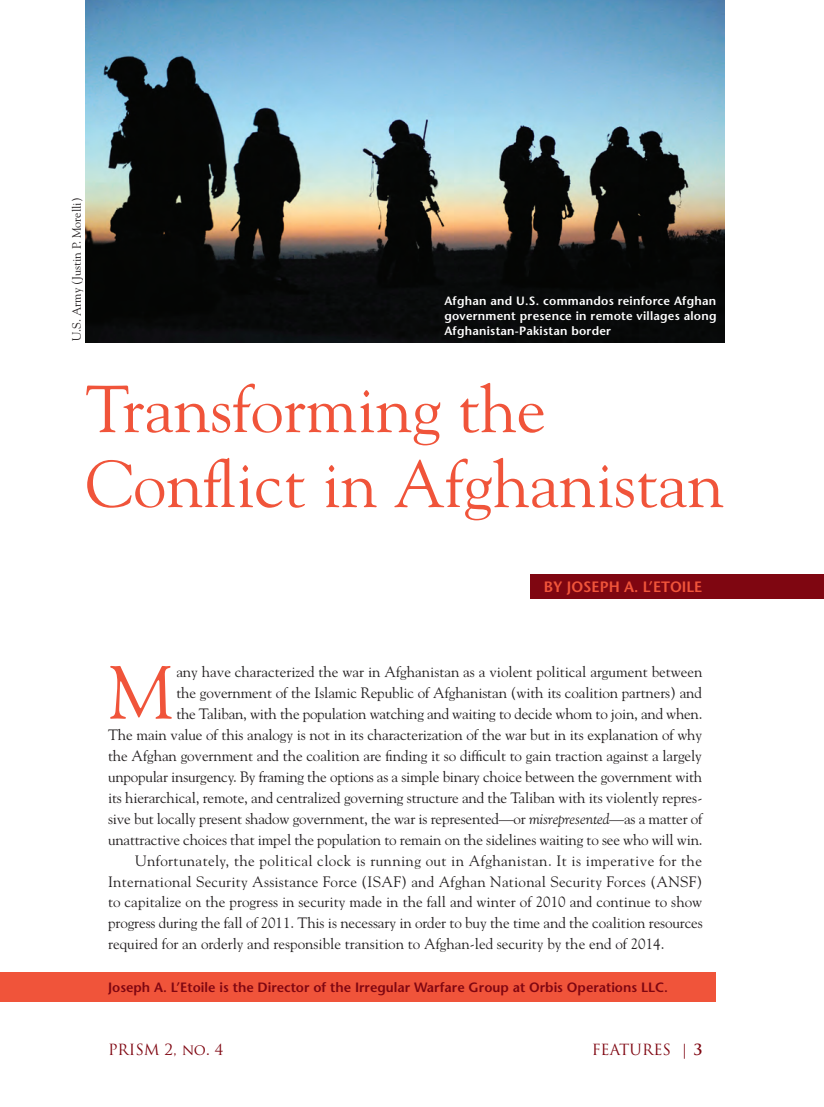
<style>
.page{position:relative;width:824px;height:1107px;background:#fff}
.page>*{position:absolute;margin:0;border:0;box-sizing:border-box;transform-origin:0 0}
.Intro_Paragraph{font:74.7px "Goudy Std";color:#f0543a}
.Title_Text_1{font:66px/75px "Goudy Std";color:#f0543a}
.Intro_Paragraph-2{font:15px/21px "Goudy Std";letter-spacing:-.01em;color:#231f20;text-align:right}
.Body_TXT{font:15px/21px "Goudy Std";color:#231f20;text-align:justify}
.t1{font:15px "Trajan Pro";color:#7f0611}
.Author_Name{font:600 15px "Stone Sans Std";color:#f0543a}
.Author_Bio{font:600 13.5px "Stone Sans Std";color:#7f0611}
.Caption_White{font:600 12px/15px "Stone Sans Std";letter-spacing:.02em;color:#fff;text-align:justify}
.Photo_Credit_Black{font:12px "Goudy Std";color:#231f20}
.s1{font-style:italic}
.s2{font-weight:700}
</style>
<div class="page">
<hr style="left:0;top:0;width:1px;height:1107px;background:#f0543a">
<div style="left:530px;top:574px;width:294px;height:25px;background:#7f0611"></div>
<div style="left:0;top:972px;width:716px;height:29px;background:#f0543a"></div>
<img style="left:85px;top:0;width:639px;height:342px">
<p class="Photo_Credit_Black" style="left:69px;top:341px;width:145px;rotate:-90deg">U.S. Army (Justin P. Morelli)</p>
<p class="Caption_White" style="left:444px;top:293px;width:274px">Afghan and U.S. commandos reinforce Afghan government presence in remote villages along Afghanistan-Pakistan border</p>
<p class="Title_Text_1" style="left:86px;top:371px;width:640px">Transforming the<br>Conflict in Afghanistan</p>
<p class="Author_Name" style="left:543px;top:578px;width:160px">BY JOSEPH A. L’ETOILE</p>
<p class="Intro_Paragraph" style="left:108px;top:646px;width:68px">M</p>
<p class="Intro_Paragraph-2" style="left:108px;top:661px;width:596px">any have characterized the war in Afghanistan as a violent political argument between<br>the government of the Islamic Republic of Afghanistan (with its coalition partners) and<br>the Taliban, with the population watching and waiting to decide whom to join, and when.<br>The main value of this analogy is not in its characterization of the war but in its explanation of why the Afghan government and the coalition are finding it so difficult to gain traction against a largely unpopular insurgency. By framing the options as a simple binary choice between the government with its hierarchical, remote, and centralized governing structure and the Taliban with its violently repres&shy;sive but locally present shadow government, the war is represented—or <span class="s1">misrepresented</span>—as a matter of unattractive choices that impel the population to remain on the sidelines waiting to see who will win.</p>
<p class="Body_TXT" style="left:108px;top:850px;width:596px;text-indent:27px">Unfortunately, the political clock is running out in Afghanistan. It is imperative for the International Security Assistance Force (ISAF) and Afghan National Security Forces (ANSF) to capitalize on the progress in security made in the fall and winter of 2010 and continue to show progress during the fall of 2011. This is necessary in order to buy the time and the coalition resources required for an orderly and responsible transition to Afghan-led security by the end of 2014.</p>
<p class="Author_Bio" style="left:108px;top:979px;width:561px">Joseph A. L’Etoile is the Director of the Irregular Warfare Group at Orbis Operations LLC.</p>
<p class="t1" style="left:108px;top:1040px;width:117px">PRISM 2, no. 4</p>
<p class="t1" style="left:591px;top:1040px;width:112px">FEATURES | <span class="s2">3</span></p>
</div>
